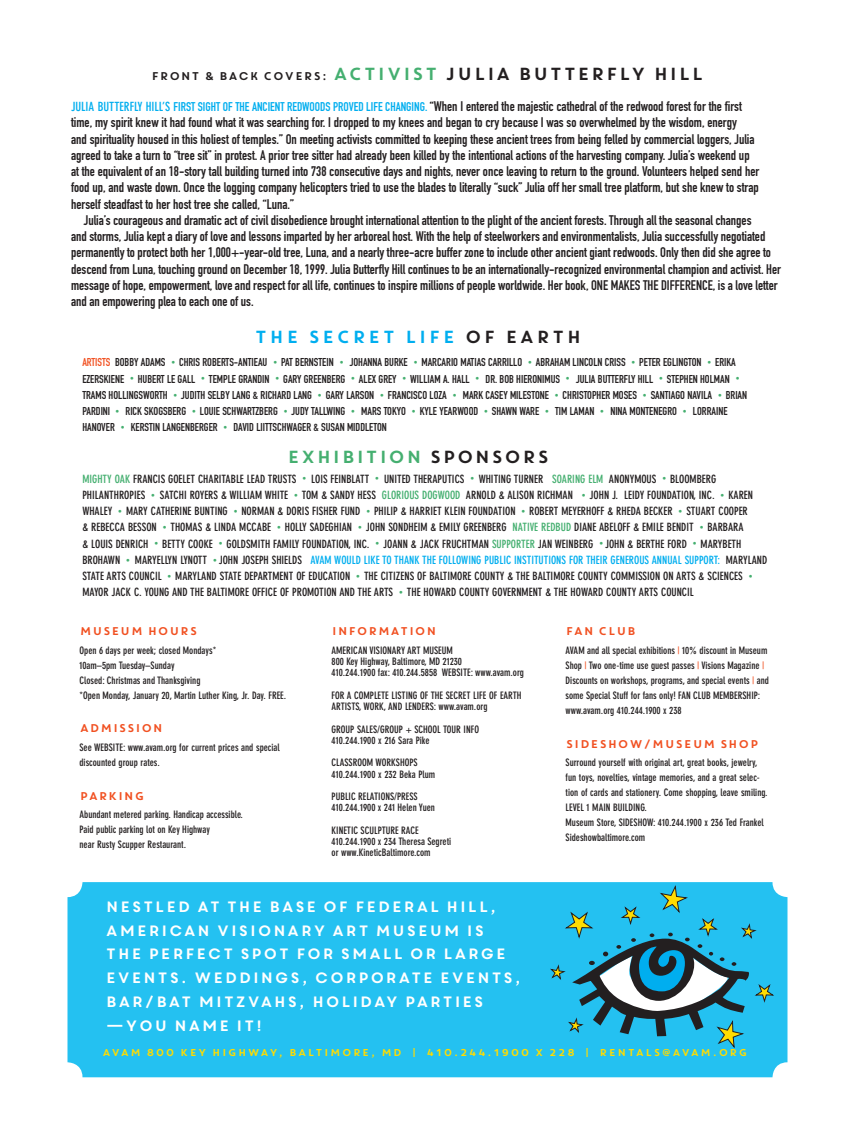
<style>
.page{position:relative;width:855px;height:1125px;background:#fff}
.page>*{position:absolute;margin:0;border:0;box-sizing:border-box;transform-origin:0 0}
.t1{font:17.5px "Core Circus";color:#231f20}
.Din_List{font:17.5px "Core Circus";letter-spacing:.05em;color:#00aeef}
.Din_List-2{font:17.5px "Core Circus";color:#45af70}
.t2{font:15px/23.8px "Core Circus";color:#fff}
.t3{font:700 13.75px/16.2px "DIN Condensed";color:#231f20}
.t4{font:700 condensed 11.25px/16.2px "DIN Neuzeit Grotesk";color:#231f20}
.Din_List-3{font:700 11.25px/16.2px "DIN Condensed";color:#231f20}
.Futura_heads_pg_2{font:11.25px "Core Circus";color:#f15122}
.bembo_2{font:700 condensed 10.12px/15px "DIN Neuzeit Grotesk";color:#231f20}
.Futura_heads_pg_2-2{font:700 condensed 10.12px "DIN Neuzeit Grotesk";color:#231f20}
.t5{font:10px "Core Circus";letter-spacing:.075em;color:#ffdc01}
.s1{font-size:11.25px}
.s2{color:#45af70}
.s3{font-family:"DIN Neuzeit Grotesk";font-stretch:condensed;font-size:12.5px;color:#00aeef}
.s4{font-size:12.5px;color:#00aeef}
.s5{color:#231f20}
.s6{color:#f15122}
.s7{font-family:"DIN Neuzeit Grotesk";font-stretch:condensed;font-size:7.5px;color:#45af70}
.s8{font-size:7.5px;color:#45af70}
.s9{color:#00aeef}
</style>
<div class="page">
<div style="left:68px;top:882px;width:720px;height:195px;background:#24c1f1;border-radius:15px"></div>
<svg style="left:551px;top:886px;width:223px;height:162px"></svg>
<p class="t1" style="left:151px;top:62px;width:555px"><span class="s1">FRONT &amp; BACK COVERS:</span> <span class="s2">ACTIVIST</span> JULIA BUTTERFLY HILL</p>
<p class="t3" style="left:71px;top:98px;width:690px"><span class="s3">JULIA BUTTERFLY HILL’S</span> <span class="s4">FIRST SIGHT OF THE ANCIENT REDWOODS PROVED LIFE CHANGING.</span> “When I entered the majestic cathedral of the redwood forest for the first time, my spirit knew it had found what it was searching for. I dropped to my knees and began to cry because I was so overwhelmed by the wisdom, energy<br>and spirituality housed in this holiest of temples.” On meeting activists committed to keeping these ancient trees from being felled by commercial loggers, Julia agreed to take a turn to “tree sit” in protest. A prior tree sitter had already been killed by the intentional actions of the harvesting company. Julia’s weekend up at the equivalent of an 18-story tall building turned into 738 consecutive days and nights, never once leaving to return to the ground. Volunteers helped send her food up, and waste down. Once the logging company helicopters tried to use the blades to literally “suck” Julia off her small tree platform, but she knew to strap herself steadfast to her host tree she called, “Luna.”</p>
<p class="t3" style="left:71px;top:212px;width:711px;text-indent:13px">Julia’s courageous and dramatic act of civil disobedience brought international attention to the plight of the ancient forests. Through all the seasonal changes<br>and storms, Julia kept a diary of love and lessons imparted by her arboreal host. With the help of steelworkers and environmentalists, Julia successfully negotiated permanently to protect both her 1,000+-year-old tree, Luna, and a nearly three-acre buffer zone to include other ancient giant redwoods. Only then did she agree to descend from Luna, touching ground on December 18, 1999. Julia Butterfly Hill continues to be an internationally-recognized environmental champion and activist. Her message of hope, empowerment, love and respect for all life, continues to inspire millions of people worldwide. Her book, ONE MAKES THE DIFFERENCE, is a love letter and an empowering plea to each one of us.</p>
<p class="Din_List" style="left:254px;top:325px;width:329px">THE SECRET LIFE <span class="s5">OF EARTH</span></p>
<p class="Din_List-3" style="left:82px;top:354px;width:666px"><span class="s6">ARTISTS</span> BOBBY ADAMS <span class="s7">•</span> CHRIS ROBERTS-ANTIEAU <span class="s7">•</span> PAT BERNSTEIN <span class="s7">•</span> JOHANNA BURKE <span class="s7">•</span> MARCARIO MATIAS CARRILLO <span class="s7">•</span> ABRAHAM LINCOLN CRISS <span class="s7">•</span> PETER EGLINGTON <span class="s7">•</span> ERIKA EZERSKIENE <span class="s7">•</span> HUBERT LE GALL <span class="s7">•</span> TEMPLE GRANDIN <span class="s7">•</span> GARY GREENBERG <span class="s7">•</span> ALEX GREY <span class="s7">•</span> WILLIAM A. HALL <span class="s7">•</span> DR. BOB HIERONIMUS <span class="s7">•</span> JULIA BUTTERFLY HILL <span class="s7">•</span> STEPHEN HOLMAN <span class="s7">• </span>TRAMS HOLLINGSWORTH <span class="s7">•</span> JUDITH SELBY LANG &amp; RICHARD LANG <span class="s7">•</span> GARY LARSON <span class="s7">•</span> FRANCISCO LOZA <span class="s7">•</span> MARK CASEY MILESTONE <span class="s7">•</span> CHRISTOPHER MOSES <span class="s7">•</span> SANTIAGO NAVILA <span class="s7">•</span> BRIAN PARDINI <span class="s7">•</span> RICK SKOGSBERG <span class="s7">•</span> LOUIE SCHWARTZBERG <span class="s7">•</span> JUDY TALLWING <span class="s7">•</span> MARS TOKYO <span class="s7">•</span> KYLE YEARWOOD <span class="s7">•</span> SHAWN WARE <span class="s7">•</span> TIM LAMAN <span class="s7">•</span> NINA MONTENEGRO <span class="s7">•</span> LORRAINE HANOVER <span class="s7">•</span> KERSTIN LANGENBERGER <span class="s7">•</span> DAVID LIITTSCHWAGER &amp; SUSAN MIDDLETON</p>
<p class="Din_List-2" style="left:287px;top:445px;width:264px">EXHIBITION <span class="s5">SPONSORS</span></p>
<p class="t4" style="left:82px;top:470px;width:686px"><span class="s2">MIGHTY OAK</span> FRANCIS GOELET CHARITABLE LEAD TRUSTS <span class="s8">•</span> LOIS FEINBLATT <span class="s8">•</span> UNITED THERAPUTICS <span class="s8">•</span> WHITING TURNER <span class="s2">SOARING ELM</span> ANONYMOUS <span class="s8">•</span> BLOOMBERG PHILANTHROPIES <span class="s8">•</span> SATCHI ROYERS &amp; WILLIAM WHITE <span class="s8">•</span> TOM &amp; SANDY HESS <span class="s2">GLORIOUS DOGWOOD</span> ARNOLD &amp; ALISON RICHMAN <span class="s8">•</span> JOHN J. LEIDY FOUNDATION, INC. <span class="s8">•</span> KAREN WHALEY <span class="s8">•</span> MARY CATHERINE BUNTING <span class="s8">•</span> NORMAN &amp; DORIS FISHER FUND <span class="s8">•</span> PHILIP &amp; HARRIET KLEIN FOUNDATION <span class="s8">•</span> ROBERT MEYERHOFF &amp; RHEDA BECKER <span class="s8">•</span> STUART COOPER<br>&amp; REBECCA BESSON <span class="s8">•</span> THOMAS &amp; LINDA MCCABE <span class="s8">•</span> HOLLY SADEGHIAN <span class="s8">•</span> JOHN SONDHEIM &amp; EMILY GREENBERG <span class="s2">NATIVE REDBUD</span> DIANE ABELOFF &amp; EMILE BENDIT <span class="s8">•</span> BARBARA<br>&amp; LOUIS DENRICH <span class="s8">•</span> BETTY COOKE <span class="s8">•</span> GOLDSMITH FAMILY FOUNDATION, INC. <span class="s8">•</span> JOANN &amp; JACK FRUCHTMAN <span class="s2">SUPPORTER</span> JAN WEINBERG <span class="s8">•</span> JOHN &amp; BERTHE FORD <span class="s8">•</span> MARYBETH BROHAWN <span class="s8">•</span> MARYELLYN LYNOTT <span class="s8">•</span> JOHN JOSEPH SHIELDS <span class="s9">AVAM WOULD LIKE TO THANK THE FOLLOWING PUBLIC INSTITUTIONS FOR THEIR GENEROUS ANNUAL SUPPORT:</span> MARYLAND STATE ARTS COUNCIL <span class="s8">•</span> MARYLAND STATE DEPARTMENT OF EDUCATION <span class="s8">•</span> THE CITIZENS OF BALTIMORE COUNTY &amp; THE BALTIMORE COUNTY COMMISSION ON ARTS &amp; SCIENCES <span class="s8">• </span>MAYOR JACK C. YOUNG AND THE BALTIMORE OFFICE OF PROMOTION AND THE ARTS <span class="s8">•</span> THE HOWARD COUNTY GOVERNMENT &amp; THE HOWARD COUNTY ARTS COUNCIL</p>
<p class="Futura_heads_pg_2" style="left:80px;top:624px;width:120px">MUSEUM HOURS</p>
<p class="bembo_2" style="left:80px;top:642px;width:138px">Open 6 days per week; closed Mondays*</p>
<p class="bembo_2" style="left:80px;top:657px;width:97px">10am–5pm Tuesday–Sunday</p>
<p class="bembo_2" style="left:80px;top:672px;width:122px">Closed: Christmas and Thanksgiving</p>
<p class="bembo_2" style="left:80px;top:687px;width:208px">*Open Monday, January 20, Martin Luther King, Jr. Day. FREE.</p>
<p class="Futura_heads_pg_2" style="left:80px;top:721px;width:85px">ADMISSION</p>
<p class="bembo_2" style="left:80px;top:740px;width:202px">See WEBSITE: www.avam.org for current prices and special</p>
<p class="bembo_2" style="left:80px;top:755px;width:82px">discounted group rates.</p>
<p class="Futura_heads_pg_2" style="left:80px;top:788px;width:67px">PARKING</p>
<p class="bembo_2" style="left:80px;top:807px;width:165px">Abundant metered parking. Handicap accessible.</p>
<p class="bembo_2" style="left:80px;top:822px;width:132px">Paid public parking lot on Key Highway</p>
<p class="bembo_2" style="left:80px;top:837px;width:108px">near Rusty Scupper Restaurant.</p>
<p class="Futura_heads_pg_2" style="left:332px;top:624px;width:107px">INFORMATION</p>
<p class="bembo_2" style="left:332px;top:643px;width:123px">AMERICAN VISIONARY ART MUSEUM</p>
<p class="bembo_2" style="left:332px;top:654px;width:132px">800 Key Highway, Baltimore, MD 21230</p>
<p class="bembo_2" style="left:332px;top:665px;width:194px">410.244.1900 fax: 410.244.5858 WEBSITE: www.avam.org</p>
<p class="bembo_2" style="left:332px;top:688px;width:192px">FOR A COMPLETE LISTING OF THE SECRET LIFE OF EARTH</p>
<p class="bembo_2" style="left:332px;top:699px;width:157px">ARTISTS, WORK, AND LENDERS: www.avam.org</p>
<p class="bembo_2" style="left:332px;top:721px;width:149px">GROUP SALES/GROUP + SCHOOL TOUR INFO</p>
<p class="bembo_2" style="left:332px;top:733px;width:100px">410.244.1900 x 216 Sara Pike</p>
<p class="bembo_2" style="left:332px;top:755px;width:88px">CLASSROOM WORKSHOPS</p>
<p class="bembo_2" style="left:332px;top:766px;width:105px">410.244.1900 x 232 Beka Plum</p>
<p class="bembo_2" style="left:332px;top:789px;width:88px">PUBLIC RELATIONS/PRESS</p>
<p class="bembo_2" style="left:332px;top:800px;width:105px">410.244.1900 x 241 Helen Yuen</p>
<p class="bembo_2" style="left:332px;top:823px;width:89px">KINETIC SCULPTURE RACE</p>
<p class="bembo_2" style="left:332px;top:834px;width:121px">410.244.1900 x 234 Theresa Segreti</p>
<p class="bembo_2" style="left:332px;top:845px;width:100px">or www.KineticBaltimore.com</p>
<p class="Futura_heads_pg_2" style="left:566px;top:624px;width:72px">FAN CLUB</p>
<p class="bembo_2" style="left:566px;top:643px;width:205px">AVAM and all special exhibitions <span class="s6">|</span> 10% discount in Museum Shop <span class="s6">|</span> Two one-time use guest passes <span class="s6">|</span> Visions Magazine <span class="s6">| </span>Discounts on workshops, programs, and special events <span class="s6">|</span> and some Special Stuff for fans only! FAN CLUB MEMBERSHIP: www.avam.org 410.244.1900 x 238</p>
<p class="Futura_heads_pg_2" style="left:566px;top:736px;width:195px">SIDESHOW/MUSEUM SHOP</p>
<p class="bembo_2" style="left:566px;top:755px;width:203px">Surround yourself with original art, great books, jewelry, fun toys, novelties, vintage memories, and a great selec&shy;tion of cards and stationery. Come shopping, leave smiling.<br>LEVEL 1 MAIN BUILDING.</p>
<p class="bembo_2" style="left:566px;top:815px;width:200px">Museum Store, SIDESHOW: 410.244.1900 x 236 Ted Frankel</p>
<p class="Futura_heads_pg_2-2" style="left:566px;top:832px;width:81px">Sideshowbaltimore.com</p>
<p class="t2" style="left:105px;top:894px;width:418px">NESTLED AT THE BASE OF FEDERAL HILL,<br>AMERICAN VISIONARY ART MUSEUM IS<br>THE PERFECT SPOT FOR SMALL OR LARGE<br>EVENTS. WEDDINGS, CORPORATE EVENTS,<br>BAR/BAT MITZVAHS, HOLIDAY PARTIES —YOU NAME IT!</p>
<p class="t5" style="left:102px;top:1046px;width:647px">AVAM 800 KEY HIGHWAY, BALTIMORE, MD | 410.244.1900 X 228 | RENTALS@AVAM.ORG</p>
</div>
